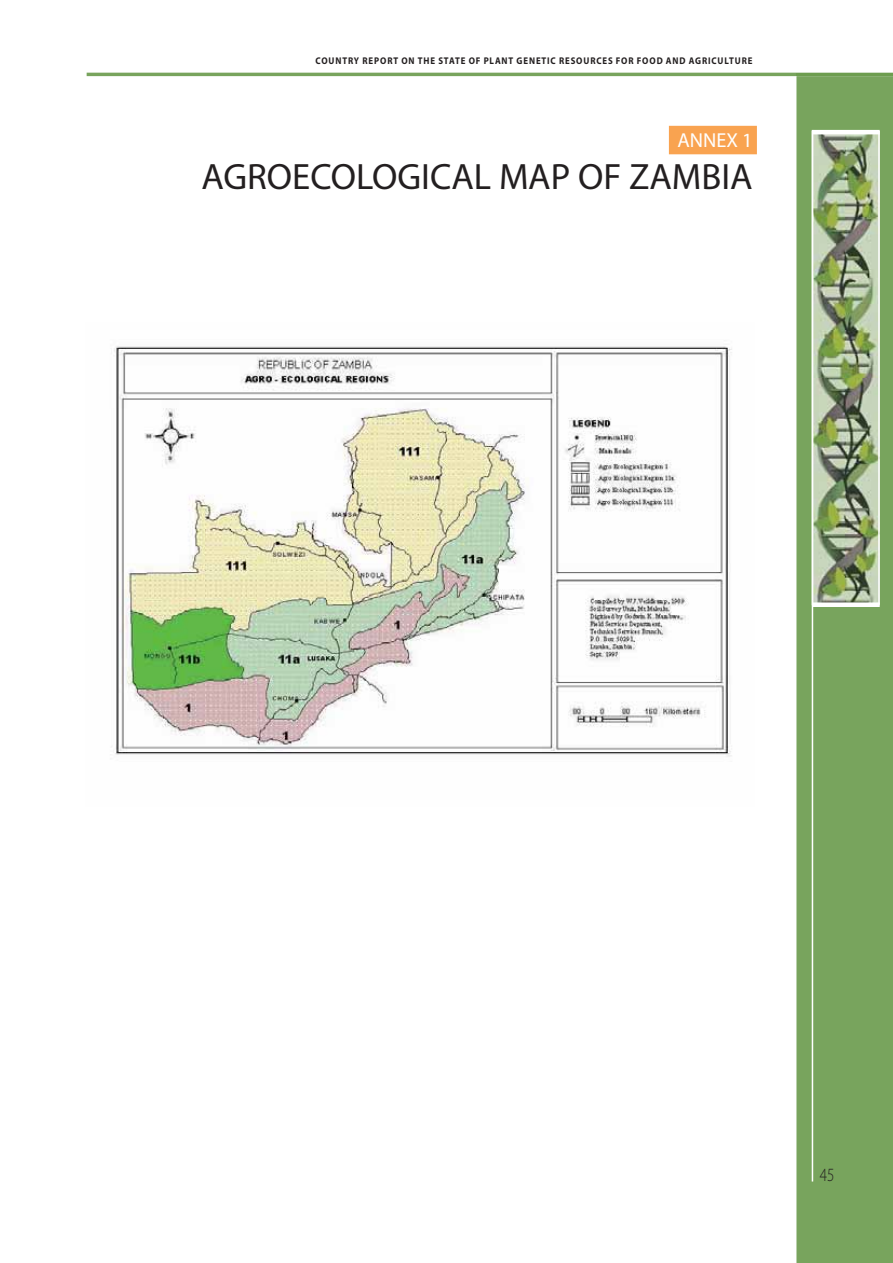
<style>
.page{position:relative;width:893px;height:1263px;background:#fff}
.page>*{position:absolute;margin:0;border:0;box-sizing:border-box;transform-origin:0 0}
.t1{font:36.75px "Myriad Pro";color:#231f20}
.t2{font:20.25px "Myriad Pro";color:#fff}
.t3{font:300 18.75px "Myriad Pro";color:#231f20;scale:.8 1}
.t4{font:700 9.75px "Myriad Pro";letter-spacing:.1em;color:#231f20;scale:.9 1}
</style>
<div class="page">
<div style="left:796px;top:76px;width:97px;height:1187px;background:#78a45d"></div>
<img style="left:814px;top:134px;width:64px;height:468px">
<div style="left:812px;top:131px;width:68px;height:474px;border:1px solid #fff"></div>
<div style="left:813px;top:602px;width:67px;height:5px;background:#fff"></div>
<hr style="left:813px;top:130px;width:67px;height:4px;background:#fff">
<hr style="left:87px;top:73px;width:806px;height:3px;background:#78a45d">
<hr style="left:796px;top:74px;width:97px;height:2px;background:#6d9d4f">
<hr style="left:812px;top:130px;width:1px;height:1051px;background:#fff">
<div style="left:669px;top:126px;width:88px;height:28px;background:#f9a350"></div>
<img style="left:110px;top:346px;width:622px;height:411px">
<p class="t4" style="left:315px;top:57px;width:487px">COUNTRY REPORT ON THE STATE OF PLANT GENETIC RESOURCES FOR FOOD AND AGRICULTURE</p>
<h2 class="t2" style="left:677px;top:133px;width:77px">ANNEX 1</h2>
<h1 class="t1" style="left:202px;top:163px;width:553px">AGROECOLOGICAL MAP OF ZAMBIA</h1>
<h3 class="t3" style="left:820px;top:1167px;width:20px">45</h3>
</div>
